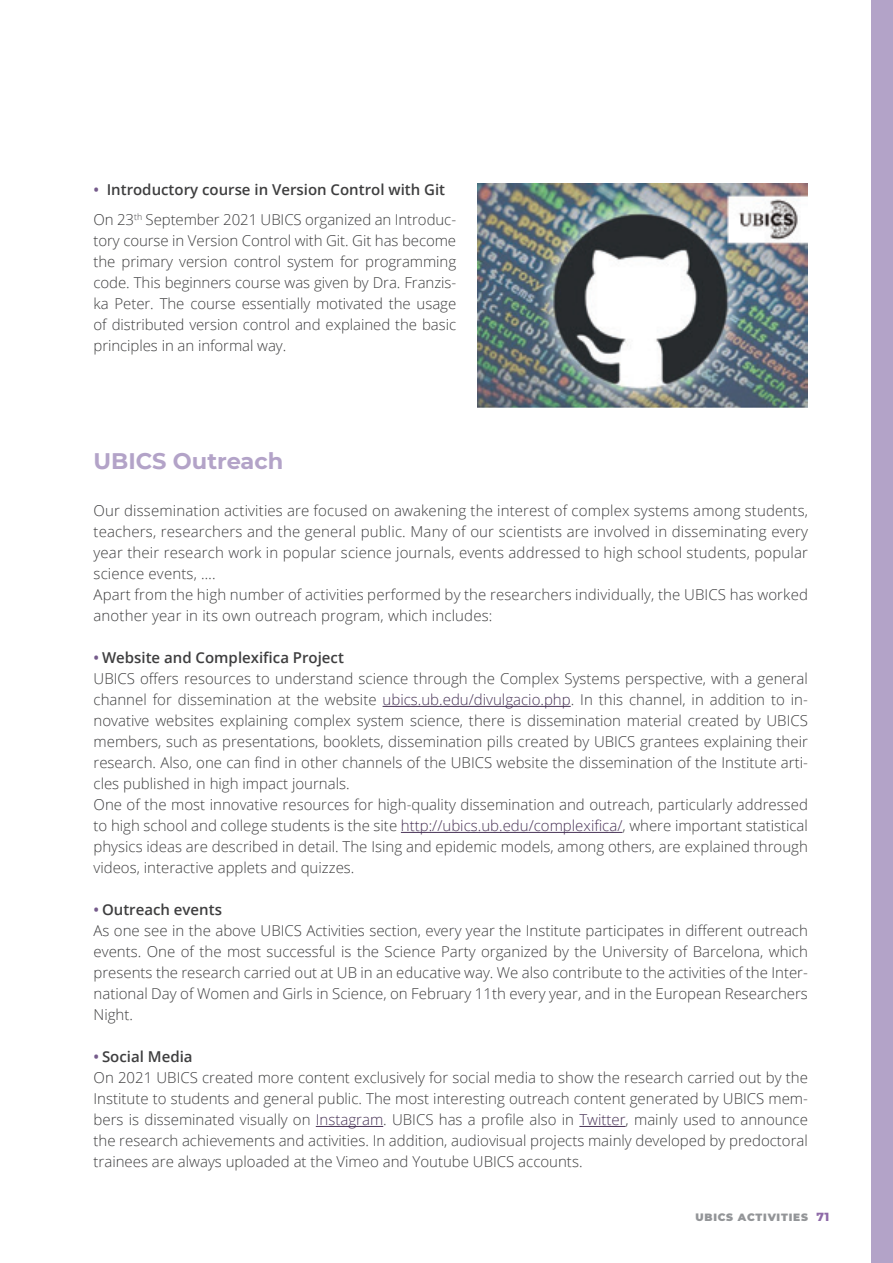
<style>
.page{position:relative;width:893px;height:1263px;background:#fff}
.page>*{position:absolute;margin:0;border:0;box-sizing:border-box;transform-origin:0 0}
.Titulo_2{font:700 22.5px "Montserrat";color:#b3a3c8}
.ACTVITIES_-_CUERPO{font:300 15px/21px "Open Sans";color:#3e3e3f;text-align:justify}
.t1{font:600 15px "Open Sans";color:#3e3e3f}
.t2{font:900 10.5px "Montserrat";letter-spacing:.075em;color:#939598}
.s1{color:#755b8b}
.s2{color:#493457}
.s3{font-weight:800;font-size:12px;color:#8e6aa8}
</style>
<div class="page">
<div style="left:872px;top:0;width:21px;height:1263px;background:#b3a3c8"></div>
<img style="left:477px;top:184px;width:331px;height:223px">
<hr style="left:383px;top:706px;width:188px;height:1px;background:#493457">
<hr style="left:401px;top:832px;width:221px;height:1px;background:#493457">
<hr style="left:316px;top:1126px;width:67px;height:1px;background:#493457">
<hr style="left:579px;top:1126px;width:47px;height:1px;background:#493457">
<p class="t1" style="left:94px;top:179px;width:353px"><span class="s1">•</span> Introductory course in Version Control with Git</p>
<p class="ACTVITIES_-_CUERPO" style="left:94px;top:208px;width:364px">On 23<sup>th</sup> September 2021 UBICS organized an Introduc&shy;tory course in Version Control with Git. Git has become the primary version control system for programming code. This beginners course was given by Dra. Franzis&shy;ka Peter. The course essentially motivated the usage of distributed version control and explained the basic principles in an informal way.</p>
<p class="Titulo_2" style="left:94px;top:445px;width:191px">UBICS Outreach</p>
<p class="ACTVITIES_-_CUERPO" style="left:94px;top:499px;width:716px">Our dissemination activities are focused on awakening the interest of complex systems among students, teachers, researchers and the general public. Many of our scientists are involved in disseminating every year their research work in popular science journals, events addressed to high school students, popular science events, ….</p>
<p class="ACTVITIES_-_CUERPO" style="left:94px;top:583px;width:716px">Apart from the high number of activities performed by the researchers individually, the UBICS has worked another year in its own outreach program, which includes:</p>
<p class="t1" style="left:94px;top:647px;width:252px"><span class="s1">•</span> Website and Complexifica Project</p>
<p class="ACTVITIES_-_CUERPO" style="left:94px;top:667px;width:716px">UBICS offers resources to understand science through the Complex Systems perspective, with a general channel for dissemination at the website <span class="s2">ubics.ub.edu/divulgacio.php</span>. In this channel, in addition to in&shy;novative websites explaining complex system science, there is dissemination material created by UBICS members, such as presentations, booklets, dissemination pills created by UBICS grantees explaining their research. Also, one can find in other channels of the UBICS website the dissemination of the Institute arti&shy;cles published in high impact journals.</p>
<p class="ACTVITIES_-_CUERPO" style="left:94px;top:793px;width:716px">One of the most innovative resources for high-quality dissemination and outreach, particularly addressed to high school and college students is the site <span class="s2">http://ubics.ub.edu/complexifica/</span>, where important statistical physics ideas are described in detail. The Ising and epidemic models, among others, are explained through videos, interactive applets and quizzes.</p>
<p class="t1" style="left:94px;top:899px;width:130px"><span class="s1">•</span> Outreach events</p>
<p class="ACTVITIES_-_CUERPO" style="left:94px;top:919px;width:716px">As one see in the above UBICS Activities section, every year the Institute participates in different outreach events. One of the most successful is the Science Party organized by the University of Barcelona, which presents the research carried out at UB in an educative way. We also contribute to the activities of the Inter&shy;national Day of Women and Girls in Science, on February 11th every year, and in the European Researchers Night.</p>
<p class="t1" style="left:94px;top:1046px;width:101px"><span class="s1">•</span> Social Media</p>
<p class="ACTVITIES_-_CUERPO" style="left:94px;top:1066px;width:716px">On 2021 UBICS created more content exclusively for social media to show the research carried out by the Institute to students and general public. The most interesting outreach content generated by UBICS mem&shy;bers is disseminated visually on <span class="s2">Instagram</span>. UBICS has a profile also in <span class="s2">Twitter</span>, mainly used to announce the research achievements and activities. In addition, audiovisual projects mainly developed by predoctoral trainees are always uploaded at the Vimeo and Youtube UBICS accounts.</p>
<p class="t2" style="left:695px;top:1209px;width:135px">UBICS ACTIVITIES <span class="s3">71</span></p>
</div>
